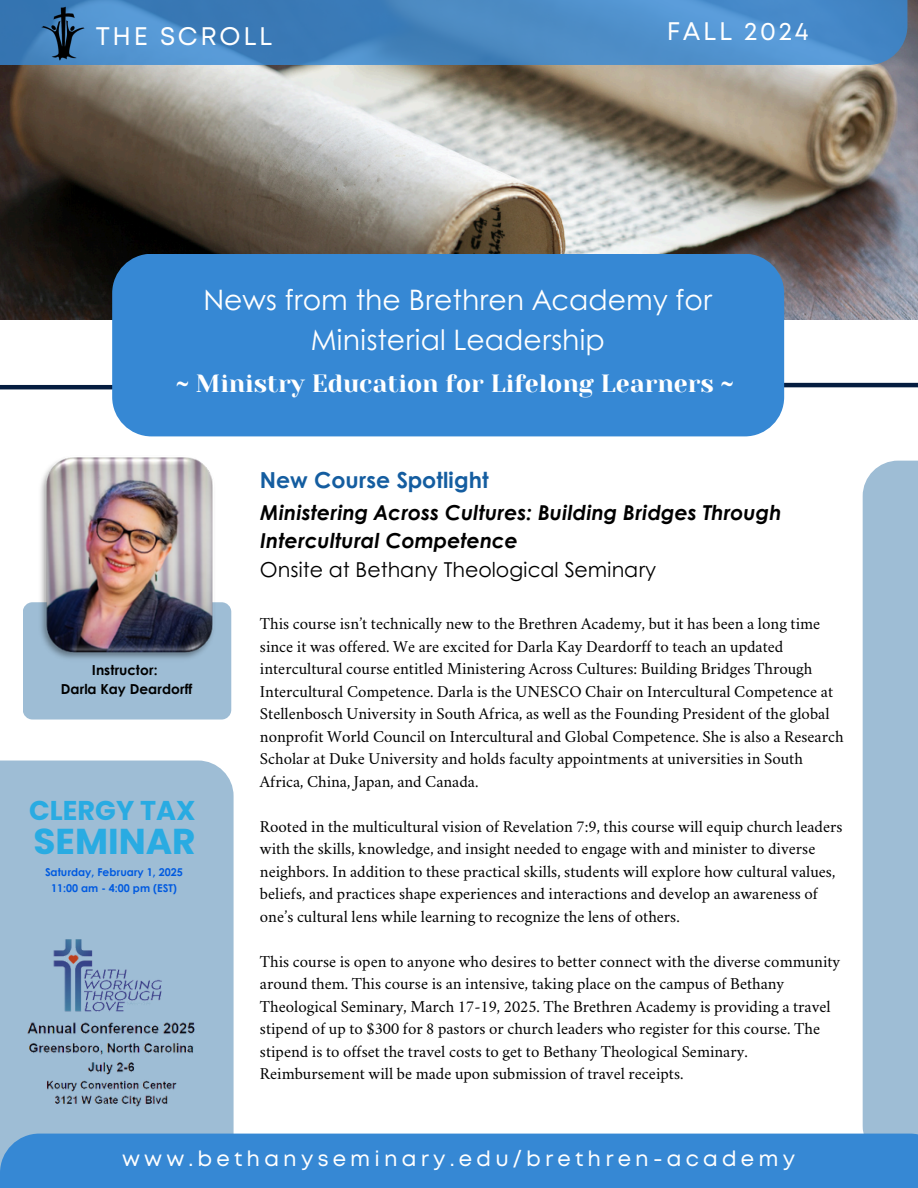
<style>
.page{position:relative;width:918px;height:1188px;background:#fff}
.page>*{position:absolute;margin:0;border:0;box-sizing:border-box;transform-origin:0 0}
.t1{font:700 36px "Poppins";color:#29abe2}
.t2{font:28.2px/39.3px "Century Gothic";color:#fff;text-align:center}
.t3{font:700 27.15px "Poppins";color:#29abe2}
.t4{font:25.35px "Mont";letter-spacing:.11em;color:#fff}
.t5{font:24.9px "Yeseva One";color:#fff}
.t6{font:700 22.05px "Century Gothic";color:#145da0}
.t7{font:21.15px "Mont";letter-spacing:.2em;color:#fff}
.t8{font:italic 700 20.55px/28.2px "Century Gothic";color:#000}
.t9{font:20.55px "Century Gothic";color:#000}
.t10{font:16.5px/22.5px "Crimson";color:#000}
.t11{font:700 13.8px "Century Gothic";color:#000}
.t12{font:700 10.8px "Century Gothic";color:#005ae0}
</style>
<div class="page">
<img style="left:0;top:0;width:918px;height:319px">
<div style="left:863px;top:461px;width:55px;height:700px;background:#9ebdd5"></div>
<svg style="left:0;top:0;width:907px;height:65px;background:#4888c4"></svg>
<div style="left:0;top:761px;width:234px;height:427px;background:#9ebdd5"></div>
<div style="left:0;top:1134px;width:918px;height:54px;background:#3688d4"></div>
<div style="left:23px;top:602px;width:208px;height:118px;background:#9ebdd5;border-radius:10px"></div>
<hr style="left:0;top:385px;width:132px;height:4px;background:#051d40">
<hr style="left:734px;top:383px;width:184px;height:4px;background:#051d40">
<div style="left:112px;top:254px;width:672px;height:182px;background:#3688d4;border-radius:39px"></div>
<img style="left:35px;top:6px;width:57px;height:85px;border-radius:4px">
<img style="left:34px;top:457px;width:186px;height:202px">
<img style="left:27px;top:1022px;width:168px;height:85px">
<img style="left:53px;top:939px;width:109px;height:73px">
<h3 class="t4" style="left:96px;top:27px;width:178px">THE SCROLL</h3>
<h3 class="t4" style="left:667px;top:21px;width:143px">FALL 2024</h3>
<h1 class="t2" style="left:203px;top:279px;width:510px">News from the Brethren Academy for<br>Ministerial Leadership</h1>
<p class="t5" style="left:176px;top:369px;width:559px">~ Ministry Education for Lifelong Learners ~</p>
<h6 class="t11" style="left:92px;top:660px;width:67px">Instructor:</h6>
<p class="t11" style="left:61px;top:679px;width:133px">Darla Kay Deardorff</p>
<p class="t3" style="left:29px;top:791px;width:168px">CLERGY TAX</p>
<p class="t1" style="left:34px;top:816px;width:164px">SEMINAR</p>
<p class="t12" style="left:45px;top:863px;width:139px">Saturday, February 1, 2025</p>
<p class="t12" style="left:51px;top:880px;width:127px">11:00 am - 4:00 pm (EST)</p>
<p class="t6" style="left:260px;top:463px;width:230px">New Course Spotlight</p>
<p class="t8" style="left:260px;top:498px;width:523px">Ministering Across Cultures: Building Bridges Through<br>Intercultural Competence</p>
<p class="t9" style="left:260px;top:554px;width:398px">Onsite at Bethany Theological Seminary</p>
<p class="t10" style="left:260px;top:614px;width:585px">This course isn’t technically new to the Brethren Academy, but it has been a long time since it was offered. We are excited for Darla Kay Deardorff to teach an updated intercultural course entitled Ministering Across Cultures: Building Bridges Through Intercultural Competence. Darla is the UNESCO Chair on Intercultural Competence at Stellenbosch University in South Africa, as well as the Founding President of the global nonprofit World Council on Intercultural and Global Competence. She is also a Research Scholar at Duke University and holds faculty appointments at universities in South Africa, China, Japan, and Canada.</p>
<p class="t10" style="left:260px;top:817px;width:584px">Rooted in the multicultural vision of Revelation 7:9, this course will equip church leaders with the skills, knowledge, and insight needed to engage with and minister to diverse neighbors. In addition to these practical skills, students will explore how cultural values, beliefs, and practices shape experiences and interactions and develop an awareness of one’s cultural lens while learning to recognize the lens of others.</p>
<h2 class="t10" style="left:260px;top:952px;width:582px">This course is open to anyone who desires to better connect with the diverse community around them. This course is an intensive, taking place on the campus of Bethany Theological Seminary, March 17-19, 2025. The Brethren Academy is providing a travel stipend of up to $300 for 8 pastors or church leaders who register for this course. The stipend is to offset the travel costs to get to Bethany Theological Seminary.<br>Reimbursement will be made upon submission of travel receipts.</h2>
<p class="t7" style="left:122px;top:1150px;width:675px">www.bethanyseminary.edu/brethren-academy</p>
</div>
